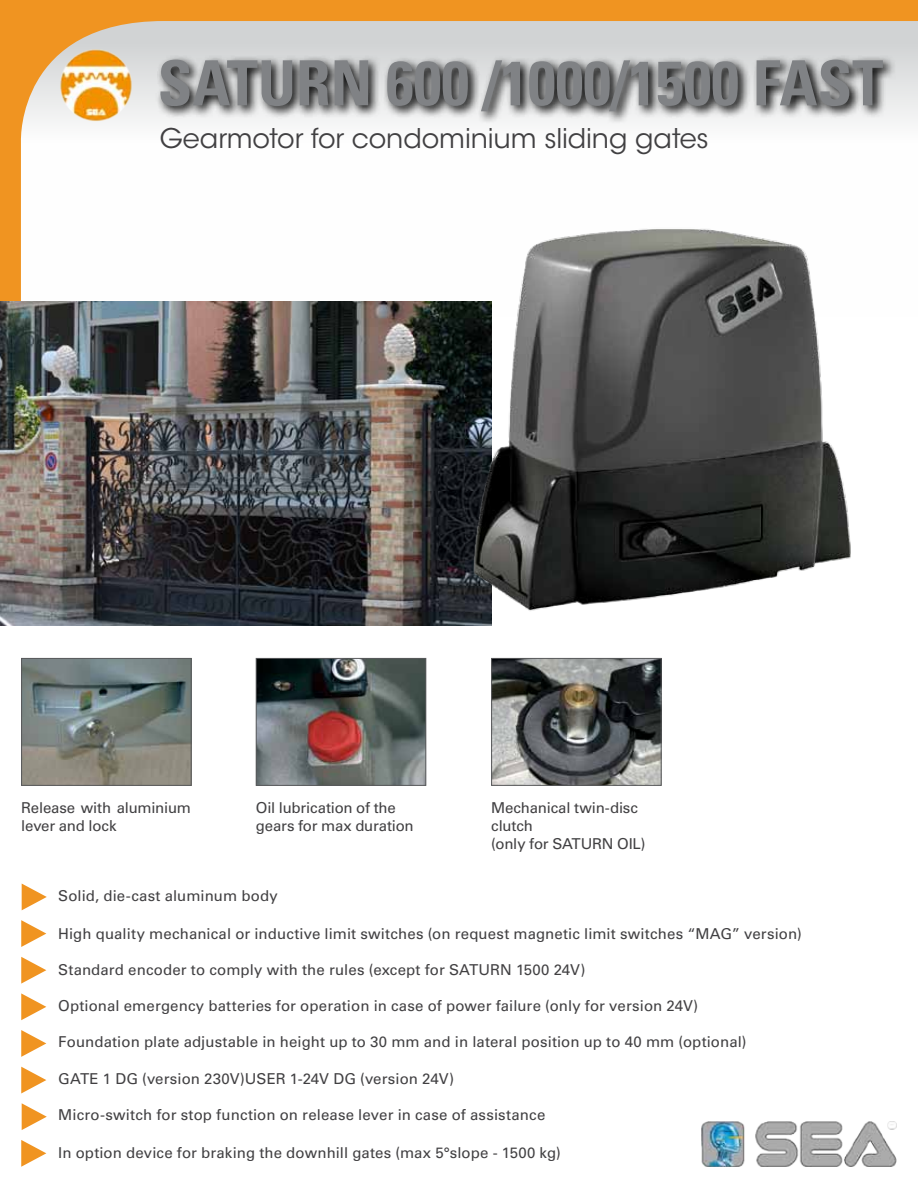
<style>
.page{position:relative;width:918px;height:1188px;background:#fff}
.page>*{position:absolute;margin:0;border:0;box-sizing:border-box;transform-origin:0 0}
.t1{font:700 condensed 62.4px "Univers LT Std";color:#808285}
.t2{font:27px "ITC Avant Garde Std";letter-spacing:-.005em;color:#414042}
.t3{font:15px "Univers LT Std";letter-spacing:.005em;color:#414042}
.t4{font:15px/18px "Univers LT Std";letter-spacing:-.015em;color:#414042}
.s1{font-style:inherit}
</style>
<div class="page">
<svg style="left:0;top:0;width:918px;height:301px"></svg>
<svg style="left:21px;top:993px;width:25px;height:27px"></svg>
<svg style="left:21px;top:1140px;width:25px;height:27px"></svg>
<svg style="left:21px;top:1030px;width:25px;height:27px"></svg>
<svg style="left:21px;top:957px;width:25px;height:27px"></svg>
<svg style="left:21px;top:1067px;width:25px;height:26px"></svg>
<svg style="left:22px;top:1103px;width:25px;height:27px"></svg>
<svg style="left:21px;top:920px;width:25px;height:27px"></svg>
<svg style="left:22px;top:884px;width:25px;height:26px"></svg>
<img style="left:701px;top:1121px;width:196px;height:46px">
<img style="left:58px;top:47px;width:77px;height:76px">
<svg style="left:155px;top:55px;width:741px;height:69px;background:#9a9b9b"></svg>
<img style="left:0;top:301px;width:491px;height:325px">
<img style="left:258px;top:660px;width:166px;height:124px">
<div style="left:256px;top:658px;width:170px;height:128px;border:1px solid #58595b"></div>
<img style="left:23px;top:660px;width:166px;height:124px">
<div style="left:21px;top:658px;width:170px;height:128px;border:1px solid #58595b"></div>
<img style="left:493px;top:660px;width:167px;height:124px">
<div style="left:491px;top:658px;width:171px;height:128px;border:1px solid #58595b"></div>
<img style="left:459px;top:218px;width:407px;height:401px">
<h1 class="t1" style="left:158px;top:45px;width:727px"><span class="s1">SATURN</span> 600 /1000/1500 FAST</h1>
<h2 class="t2" style="left:160px;top:122px;width:550px">Gearmotor for condominium sliding gates</h2>
<p class="t4" style="left:21px;top:799px;width:171px">Release with aluminium lever and lock</p>
<p class="t4" style="left:256px;top:799px;width:159px">Oil lubrication of the gears for max duration</p>
<p class="t4" style="left:491px;top:799px;width:156px">Mechanical twin-disc clutch<br>(only for SATURN OIL)</p>
<p class="t3" style="left:58px;top:887px;width:221px">Solid, die-cast aluminum body</p>
<p class="t3" style="left:58px;top:925px;width:745px">High quality mechanical or inductive limit switches (on request magnetic limit switches “MAG” version)</p>
<p class="t3" style="left:58px;top:961px;width:529px">Standard encoder to comply with the rules (except for SATURN 1500 24V)</p>
<p class="t3" style="left:58px;top:997px;width:642px">Optional emergency batteries for operation in case of power failure (only for version 24V)</p>
<p class="t3" style="left:58px;top:1033px;width:690px">Foundation plate adjustable in height up to 30 mm and in lateral position up to 40 mm (optional)</p>
<p class="t3" style="left:58px;top:1070px;width:397px">GATE 1 DG (version 230V)USER 1-24V DG (version 24V)</p>
<p class="t3" style="left:58px;top:1106px;width:489px">Micro-switch for stop function on release lever in case of assistance</p>
<p class="t3" style="left:58px;top:1144px;width:504px">In option device for braking the downhill gates (max 5°slope - 1500 kg)</p>
</div>
